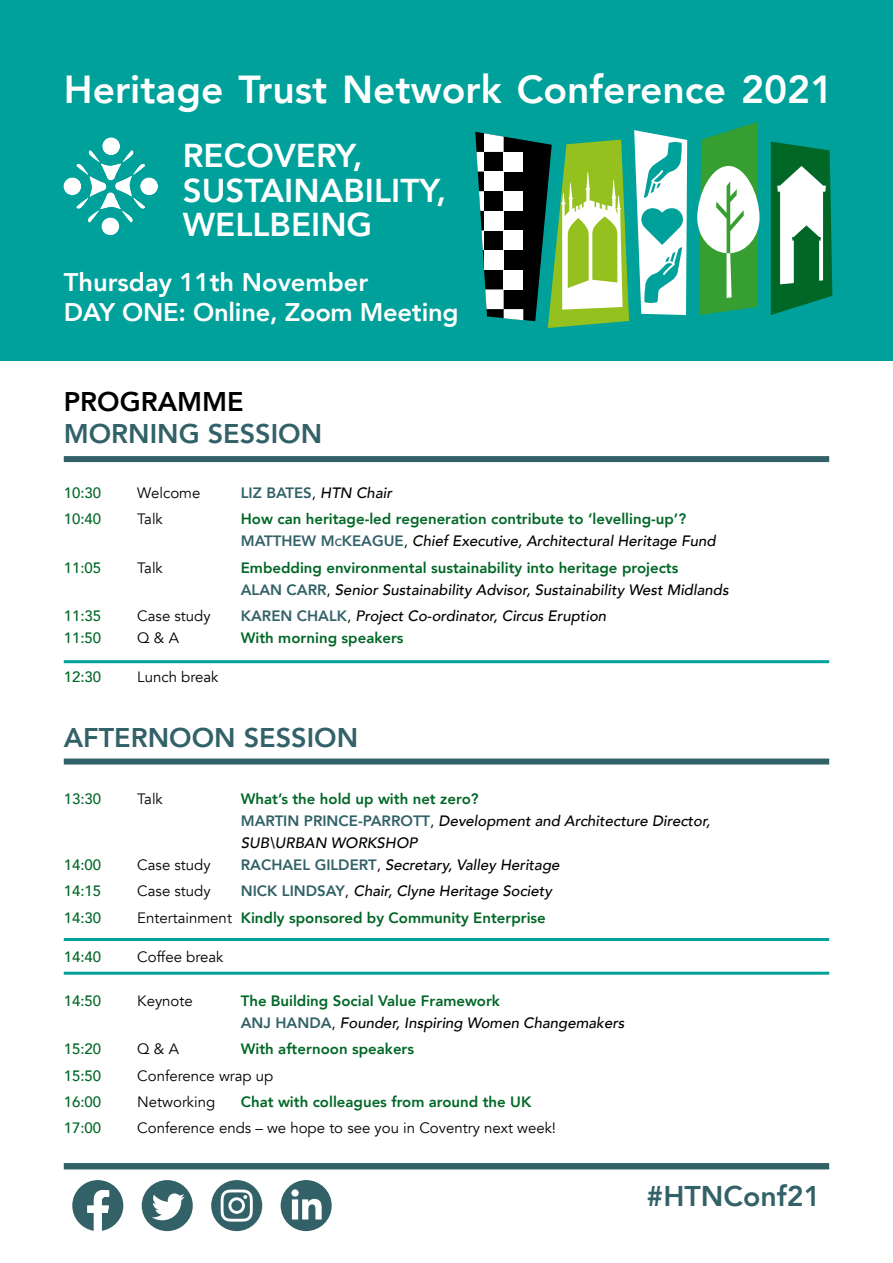
<style>
.page{position:relative;width:893px;height:1263px;background:#fff}
.page>*{position:absolute;margin:0;border:0;box-sizing:border-box;transform-origin:0 0}
.t1{font:800 39px "Avenir";color:#fff}
.t2{font:800 33px/34.5px "Avenir";color:#fff}
.t3{font:800 28.5px "Avenir";color:#326168}
.t4{font:800 27px "Avenir";color:#326168}
.t5{font:800 27px "Avenir";color:#000}
.t6{font:800 25.5px/30px "Avenir";letter-spacing:-.01em;color:#fff}
.t7{font:800 15px/22px "Avenir";color:#006726}
.t8{font:italic 500 15px/22px "Avenir";color:#000}
.t9{font:15px "Avenir";color:#000}
.t10{font:500 15px "Avenir";color:#006726}
.t11{font:800 15px "Avenir";color:#326168}
.s1{font-weight:400;color:#000}
.s2{font-weight:500;font-style:italic;color:#000}
.s3{color:#326168}
.s4{font-size:10.5px;color:#326168}
.s5{font-weight:800;font-style:normal;color:#326168}
.s6{font-weight:400;font-style:normal}
.s7{font-weight:800;font-style:normal;color:#006726}
</style>
<div class="page">
<div style="left:64px;top:1163px;width:765px;height:6px;background:#326168"></div>
<svg style="left:72px;top:1180px;width:51px;height:51px"></svg>
<div style="left:142px;top:1180px;width:51px;height:51px;background:#326168;border-radius:50%"></div>
<svg style="left:152px;top:1193px;width:33px;height:27px"></svg>
<div style="left:281px;top:1180px;width:51px;height:51px;background:#326168;border-radius:50%"></div>
<svg style="left:292px;top:1199px;width:30px;height:20px"></svg>
<div style="left:291px;top:1189px;width:8px;height:7px;background:#fff;border-radius:50%"></div>
<div style="left:211px;top:1180px;width:51px;height:51px;background:#326168;border-radius:50%"></div>
<svg style="left:221px;top:1189px;width:32px;height:32px"></svg>
<div style="left:0;top:0;width:893px;height:361px;background:#00a19a"></div>
<svg style="left:697px;top:122px;width:62px;height:193px;background:#71be80"></svg>
<svg style="left:771px;top:142px;width:61px;height:173px;background:#509c74"></svg>
<svg style="left:475px;top:130px;width:212px;height:198px"></svg>
<svg style="left:63px;top:137px;width:95px;height:86px"></svg>
<div style="left:64px;top:456px;width:765px;height:6px;background:#326168"></div>
<div style="left:64px;top:758px;width:765px;height:6px;background:#326168"></div>
<hr style="left:64px;top:660px;width:765px;height:3px;background:#00a19a">
<hr style="left:64px;top:938px;width:765px;height:3px;background:#00a19a">
<hr style="left:64px;top:972px;width:765px;height:3px;background:#00a19a">
<h1 class="t1" style="left:64px;top:59px;width:771px">Heritage Trust Network Conference 2021</h1>
<h2 class="t2" style="left:183px;top:139px;width:265px">RECOVERY,<br>SUSTAINABILITY,<br>WELLBEING</h2>
<h3 class="t6" style="left:64px;top:267px;width:396px">Thursday 11th November<br>DAY ONE: Online, Zoom Meeting</h3>
<h3 class="t5" style="left:64px;top:380px;width:182px">PROGRAMME</h3>
<h3 class="t4" style="left:64px;top:413px;width:260px">MORNING SESSION</h3>
<p class="t10" style="left:64px;top:480px;width:39px">10:30</p>
<p class="t9" style="left:137px;top:484px;width:65px">Welcome</p>
<p class="t11" style="left:241px;top:481px;width:153px">LIZ BATES<span class="s1">,</span> <span class="s2">HTN Chair</span></p>
<p class="t10" style="left:64px;top:506px;width:39px">10:40</p>
<p class="t9" style="left:137px;top:510px;width:27px">Talk</p>
<p class="t7" style="left:241px;top:508px;width:476px">How can heritage-led regeneration contribute to ‘levelling-up’?<br><span class="s3">MATTHEW M</span><span class="s4">c</span><span class="s3">KEAGUE</span><span class="s1">,</span> <span class="s2">Chief Executive, Architectural Heritage Fund</span></p>
<p class="t10" style="left:64px;top:554px;width:39px">11:05</p>
<p class="t9" style="left:137px;top:559px;width:27px">Talk</p>
<p class="t7" style="left:241px;top:556px;width:489px">Embedding environmental sustainability into heritage projects<br><span class="s3">ALAN CARR</span><span class="s1">,</span> <span class="s2">Senior Sustainability Advisor, Sustainability West Midlands</span></p>
<p class="t10" style="left:64px;top:603px;width:39px">11:35</p>
<p class="t9" style="left:137px;top:607px;width:75px">Case study</p>
<p class="t8" style="left:241px;top:605px;width:367px"><span class="s5">KAREN CHALK</span><span class="s6">,</span> Project Co-ordinator, Circus Eruption</p>
<p class="t10" style="left:64px;top:625px;width:39px">11:50</p>
<p class="t9" style="left:137px;top:629px;width:43px">Q &amp; A</p>
<p class="t7" style="left:241px;top:627px;width:164px">With morning speakers</p>
<p class="t10" style="left:64px;top:664px;width:39px">12:30</p>
<p class="t9" style="left:137px;top:668px;width:83px">Lunch break</p>
<h3 class="t4" style="left:64px;top:716px;width:296px">AFTERNOON SESSION</h3>
<p class="t10" style="left:64px;top:785px;width:39px">13:30</p>
<p class="t9" style="left:137px;top:790px;width:27px">Talk</p>
<p class="t8" style="left:241px;top:788px;width:471px"><span class="s7">What’s the hold up with net zero?<br></span><span class="s5">MARTIN PRINCE-PARROTT</span><span class="s6">,</span> Development and Architecture Director,<br>SUB\URBAN WORKSHOP</p>
<p class="t10" style="left:64px;top:852px;width:39px">14:00</p>
<p class="t9" style="left:137px;top:856px;width:75px">Case study</p>
<p class="t8" style="left:241px;top:854px;width:320px"><span class="s5">RACHAEL GILDERT</span><span class="s6">,</span> Secretary, Valley Heritage</p>
<p class="t10" style="left:64px;top:878px;width:39px">14:15</p>
<p class="t9" style="left:137px;top:882px;width:75px">Case study</p>
<p class="t8" style="left:241px;top:880px;width:313px"><span class="s5">NICK LINDSAY</span><span class="s6">,</span> Chair, Clyne Heritage Society</p>
<p class="t10" style="left:64px;top:904px;width:39px">14:30</p>
<p class="t7" style="left:137px;top:906px;width:410px"><span class="s1">Entertainment</span> Kindly sponsored by Community Enterprise</p>
<p class="t10" style="left:64px;top:943px;width:39px">14:40</p>
<p class="t9" style="left:137px;top:948px;width:88px">Coffee break</p>
<p class="t10" style="left:64px;top:988px;width:39px">14:50</p>
<p class="t9" style="left:137px;top:992px;width:57px">Keynote</p>
<p class="t8" style="left:241px;top:990px;width:385px"><span class="s7">The Building Social Value Framework<br></span><span class="s5">ANJ HANDA</span><span class="s6">,</span> Founder, Inspiring Women Changemakers</p>
<p class="t10" style="left:64px;top:1036px;width:39px">15:20</p>
<p class="t9" style="left:137px;top:1040px;width:43px">Q &amp; A</p>
<p class="t7" style="left:241px;top:1038px;width:175px">With afternoon speakers</p>
<p class="t10" style="left:64px;top:1062px;width:39px">15:50</p>
<p class="t9" style="left:137px;top:1066px;width:138px">Conference wrap up</p>
<p class="t10" style="left:64px;top:1089px;width:39px">16:00</p>
<p class="t9" style="left:137px;top:1093px;width:80px">Networking</p>
<p class="t7" style="left:241px;top:1091px;width:292px">Chat with colleagues from around the UK</p>
<p class="t10" style="left:64px;top:1115px;width:39px">17:00</p>
<p class="t9" style="left:137px;top:1119px;width:420px">Conference ends – we hope to see you in Coventry next week!</p>
<h3 class="t3" style="left:647px;top:1174px;width:176px">#HTNConf21</h3>
</div>
